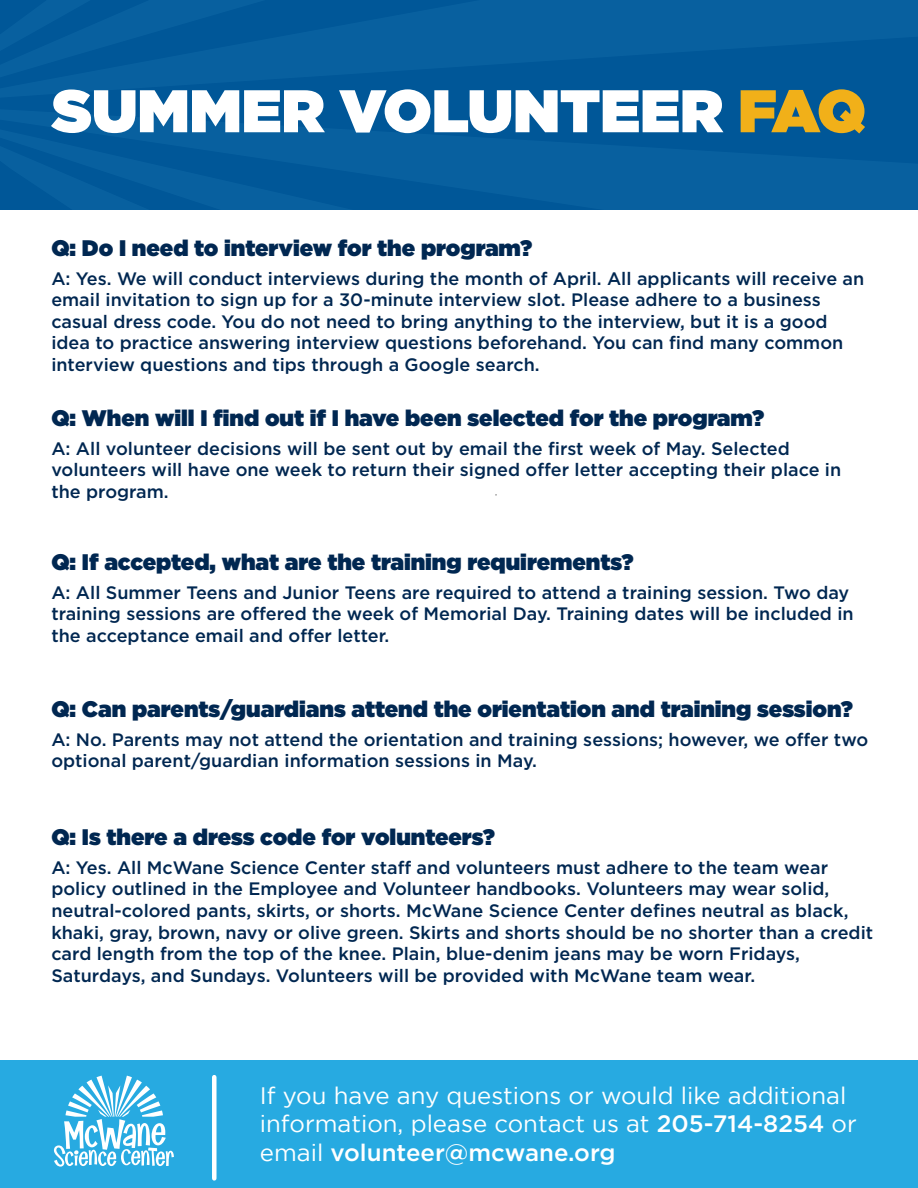
<style>
.page{position:relative;width:918px;height:1188px;background:#fff}
.page>*{position:absolute;margin:0;border:0;box-sizing:border-box;transform-origin:0 0}
.t1{font:900 60px "Gotham";color:#fff}
.t2{font:23.7px/28.8px "Gotham";color:#fff}
.t3{font:900 22.5px "Gotham";color:#002751}
.t4{font:500 18px/21.6px "Gotham";color:#002751}
.s1{color:#f1b019}
.s2{font-weight:500}
</style>
<div class="page">
<div style="left:0;top:1061px;width:918px;height:127px;background:#27aae1"></div>
<svg style="left:54px;top:1076px;width:120px;height:91px"></svg>
<div style="left:212px;top:1077px;width:5px;height:101px;background:#fff"></div>
<div style="left:0;top:0;width:918px;height:209px;background:#045c9c"></div>
<h1 class="t1" style="left:52px;top:84px;width:815px">SUMMER VOLUNTEER <span class="s1">FAQ</span></h1>
<p class="t3" style="left:51px;top:238px;width:483px">Q: Do I need to interview for the program?</p>
<p class="t4" style="left:51px;top:268px;width:815px">A: Yes. We will conduct interviews during the month of April. All applicants will receive an email invitation to sign up for a 30-minute interview slot. Please adhere to a business casual dress code. You do not need to bring anything to the interview, but it is a good idea to practice answering interview questions beforehand. You can find many common interview questions and tips through a Google search.</p>
<p class="t3" style="left:51px;top:408px;width:714px">Q: When will I find out if I have been selected for the program?</p>
<p class="t4" style="left:51px;top:438px;width:791px">A: All volunteer decisions will be sent out by email the first week of May. Selected volunteers will have one week to return their signed offer letter accepting their place in the program.</p>
<p class="t3" style="left:51px;top:552px;width:584px">Q: If accepted, what are the training requirements?</p>
<p class="t4" style="left:51px;top:582px;width:804px">A: All Summer Teens and Junior Teens are required to attend a training session. Two day training sessions are offered the week of Memorial Day. Training dates will be included in the acceptance email and offer letter.</p>
<p class="t3" style="left:51px;top:699px;width:803px">Q: Can parents/guardians attend the orientation and training session?</p>
<p class="t4" style="left:51px;top:730px;width:818px">A: No. Parents may not attend the orientation and training sessions; however, we offer two optional parent/guardian information sessions in May.</p>
<p class="t3" style="left:51px;top:827px;width:445px">Q: Is there a dress code for volunteers?</p>
<p class="t4" style="left:51px;top:858px;width:823px">A: Yes. All McWane Science Center staff and volunteers must adhere to the team wear policy outlined in the Employee and Volunteer handbooks. Volunteers may wear solid, neutral-colored pants, skirts, or shorts. McWane Science Center defines neutral as black, khaki, gray, brown, navy or olive green. Skirts and shorts should be no shorter than a credit card length from the top of the knee. Plain, blue-denim jeans may be worn Fridays, Saturdays, and Sundays. Volunteers will be provided with McWane team wear.</p>
<h2 class="t2" style="left:260px;top:1082px;width:598px">If you have any questions or would like additional information, please contact us at <span class="s2">205-714-8254</span> or email <span class="s2">volunteer@mcwane.org</span></h2>
</div>
